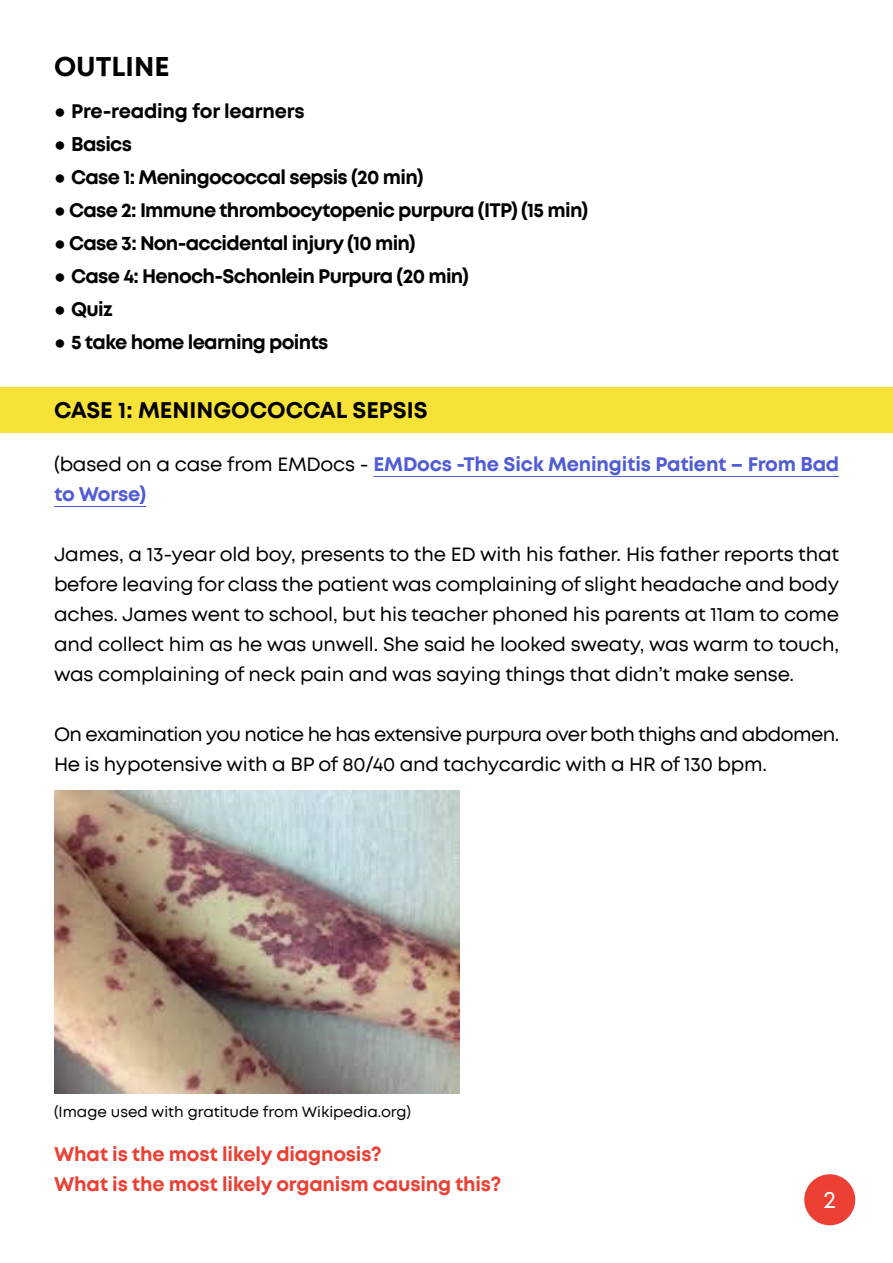
<style>
.page{position:relative;width:893px;height:1263px;background:#fff}
.page>*{position:absolute;margin:0;border:0;box-sizing:border-box;transform-origin:0 0}
.t1{font:700 27px "Mont";color:#000}
.t2{font:24px "Mont";color:#fff}
.t3{font:700 22.5px "Mont";color:#000}
.t4{font:19.5px/30px "Mont";letter-spacing:-.015em;color:#000;text-align:justify}
.t5{font:700 19.5px "Mont";letter-spacing:-.035em;color:#000}
.t6{font:700 19.5px/30px "Mont";letter-spacing:-.01em;color:#4f5cd6}
.t7{font:700 19.5px/30px "Mont";letter-spacing:-.01em;color:#eb4033}
.t8{font:700 19.5px "Mont";letter-spacing:-.01em;color:#000}
.t9{font:15px "Mont";color:#000}
.s1{font-family:"Arial";font-weight:400}
.s2{font-weight:400;color:#000}
</style>
<div class="page">
<div style="left:804px;top:1174px;width:51px;height:51px;background:#eb4033;border-radius:50%"></div>
<div style="left:0;top:387px;width:893px;height:46px;background:#f7e238"></div>
<hr style="left:373px;top:476px;width:466px;height:1px;background:#4f5cd6">
<hr style="left:54px;top:506px;width:92px;height:1px;background:#4f5cd6">
<img style="left:54px;top:790px;width:406px;height:303px">
<h1 class="t1" style="left:54px;top:53px;width:117px">OUTLINE</h1>
<p class="t8" style="left:54px;top:101px;width:252px"><span class="s1">●</span> Pre-reading for learners</p>
<p class="t5" style="left:54px;top:134px;width:80px"><span class="s1">●</span> Basics</p>
<p class="t5" style="left:54px;top:167px;width:371px"><span class="s1">●</span> Case 1: Meningococcal sepsis (20 min)</p>
<p class="t5" style="left:54px;top:200px;width:536px"><span class="s1">●</span> Case 2: Immune thrombocytopenic purpura (ITP) (15 min)</p>
<p class="t5" style="left:54px;top:233px;width:363px"><span class="s1">●</span> Case 3: Non-accidental injury (10 min)</p>
<p class="t5" style="left:54px;top:266px;width:417px"><span class="s1">●</span> Case 4: Henoch-Schonlein Purpura (20 min)</p>
<p class="t5" style="left:54px;top:299px;width:60px"><span class="s1">●</span> Quiz</p>
<p class="t5" style="left:54px;top:332px;width:276px"><span class="s1">●</span> 5 take home learning points</p>
<p class="t3" style="left:54px;top:399px;width:375px">CASE 1: MENINGOCOCCAL SEPSIS</p>
<p class="t6" style="left:54px;top:450px;width:787px"><span class="s2">(based on a case from EMDocs -</span> EMDocs -The Sick Meningitis Patient – From Bad to Worse)</p>
<p class="t4" style="left:54px;top:540px;width:787px">James, a 13-year old boy, presents to the ED with his father. His father reports that before leaving for class the patient was complaining of slight headache and body aches. James went to school, but his teacher phoned his parents at 11am to come and collect him as he was unwell. She said he looked sweaty, was warm to touch, was complaining of neck pain and was saying things that didn’t make sense.</p>
<p class="t4" style="left:54px;top:720px;width:787px">On examination you notice he has extensive purpura over both thighs and abdomen.<br>He is hypotensive with a BP of 80/40 and tachycardic with a HR of 130 bpm.</p>
<p class="t9" style="left:54px;top:1104px;width:358px">(Image used with gratitude from Wikipedia.org)</p>
<p class="t7" style="left:54px;top:1140px;width:449px">What is the most likely diagnosis?<br>What is the most likely organism causing this?</p>
<p class="t2" style="left:823px;top:1188px;width:14px">2</p>
</div>
